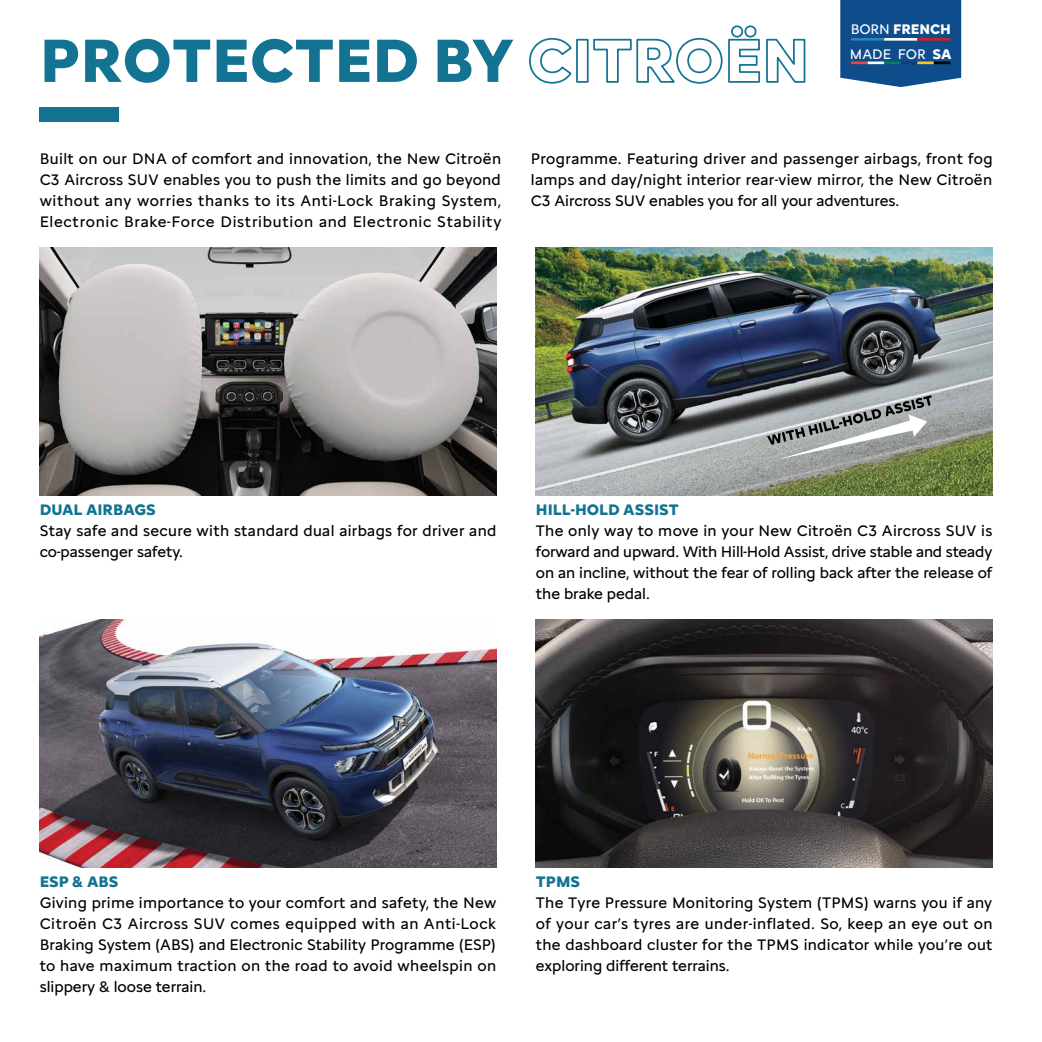
<style>
.page{position:relative;width:1042px;height:1042px;background:#fff}
.page>*{position:absolute;margin:0;border:0;box-sizing:border-box;transform-origin:0 0}
.t1{font:700 63px "Citroen Type";color:#137393}
.t2{font:15.75px/21px "Citroen Type";color:#000;text-align:justify}
.t3{font:15.75px/21px "Citroen Type";letter-spacing:.02em;color:#000}
.t4{font:700 15.75px "Citroen Type";color:#137393}
.t5{font:14.35px/24.8px "Citroen Type";color:#fff}
.s1{font-weight:700}
</style>
<div class="page">
<svg style="left:840px;top:0;width:121px;height:87px;background:#1f5791"></svg>
<hr style="left:851px;top:38px;width:33px;height:3px;background:#2985bc">
<hr style="left:884px;top:38px;width:33px;height:3px;background:#fff">
<hr style="left:917px;top:38px;width:33px;height:3px;background:#c7212b">
<img style="left:40px;top:247px;width:456px;height:248px">
<img style="left:536px;top:247px;width:456px;height:248px">
<svg style="left:767px;top:395px;width:164px;height:64px;background:#9a9e9d"></svg>
<img style="left:40px;top:619px;width:456px;height:248px">
<img style="left:536px;top:619px;width:456px;height:248px">
<div style="left:40px;top:107px;width:79px;height:15px;background:#137393"></div>
<h1 class="t1" style="left:40px;top:13px;width:771px">PROTECTED BY CITROËN</h1>
<p class="t5" style="left:850px;top:16px;width:103px">BORN <span class="s1">FRENCH<br></span>MADE FOR <span class="s1">SA</span></p>
<p class="t2" style="left:40px;top:147px;width:463px">Built on our DNA of comfort and innovation, the New Citroën C3 Aircross SUV enables you to push the limits and go beyond without any worries thanks to its Anti-Lock Braking System, Electronic Brake-Force Distribution and Electronic Stability</p>
<p class="t2" style="left:531px;top:147px;width:463px">Programme. Featuring driver and passenger airbags, front fog lamps and day/night interior rear-view mirror, the New Citroën C3 Aircross SUV enables you for all your adventures.</p>
<p class="t4" style="left:40px;top:498px;width:118px">DUAL AIRBAGS</p>
<p class="t3" style="left:40px;top:520px;width:458px">Stay safe and secure with standard dual airbags for driver and co-passenger safety.</p>
<p class="t4" style="left:536px;top:498px;width:144px">HILL-HOLD ASSIST</p>
<p class="t2" style="left:536px;top:520px;width:458px">The only way to move in your New Citroën C3 Aircross SUV is forward and upward. With Hill-Hold Assist, drive stable and steady on an incline, without the fear of rolling back after the release of the brake pedal.</p>
<p class="t4" style="left:40px;top:870px;width:80px">ESP &amp; ABS</p>
<p class="t2" style="left:40px;top:891px;width:458px">Giving prime importance to your comfort and safety, the New Citroën C3 Aircross SUV comes equipped with an Anti-Lock Braking System (ABS) and Electronic Stability Programme (ESP) to have maximum traction on the road to avoid wheelspin on slippery &amp; loose terrain.</p>
<p class="t4" style="left:536px;top:870px;width:46px">TPMS</p>
<p class="t2" style="left:536px;top:891px;width:458px">The Tyre Pressure Monitoring System (TPMS) warns you if any of your car’s tyres are under-inflated. So, keep an eye out on the dashboard cluster for the TPMS indicator while you’re out exploring different terrains.</p>
</div>
